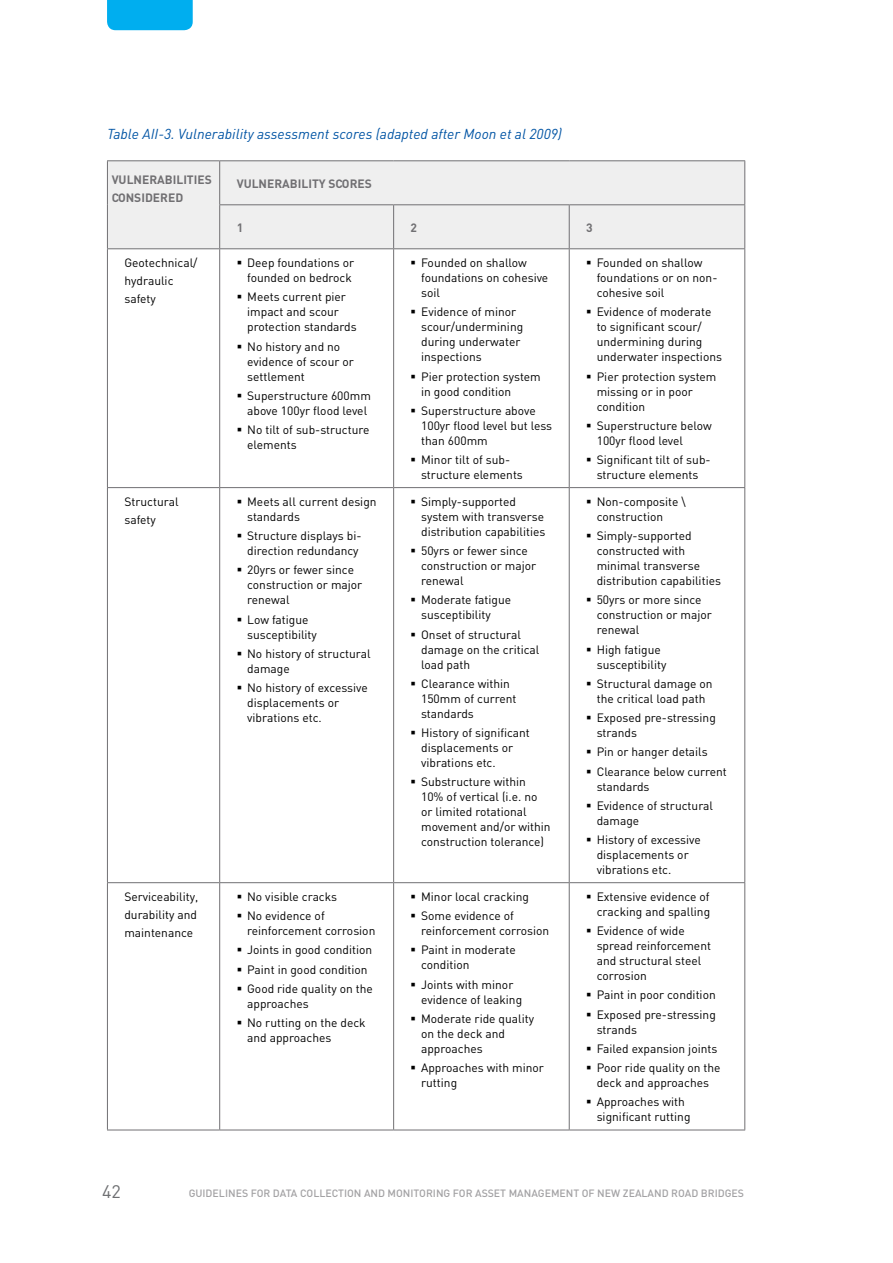
<style>
.page{position:relative;width:893px;height:1263px;background:#fff}
.page>*{position:absolute;margin:0;border:0;box-sizing:border-box;transform-origin:0 0}
.t1{font:18px "DIN";color:#6d6e71}
.t2{font:italic 14.25px "DIN";color:#0054a4}
.t3{font:12px/15px "DIN";color:#000}
.t4{font:700 12px/18px "DIN";color:#717073}
.t5{font:500 10.5px "DIN";color:#a3a2a4}
</style>
<div class="page">
<div style="left:107px;top:0;width:86px;height:30px;background:#00aeef"></div>
<div style="left:108px;top:161px;width:636px;height:87px;background:#efefef"></div>
<hr style="left:393px;top:205px;width:1px;height:43px;background:#717073">
<hr style="left:569px;top:205px;width:1px;height:43px;background:#717073">
<hr style="left:219px;top:249px;width:1px;height:238px;background:#717073">
<hr style="left:393px;top:249px;width:1px;height:238px;background:#717073">
<hr style="left:569px;top:249px;width:1px;height:238px;background:#717073">
<hr style="left:107px;top:487px;width:113px;height:1px;background:#717073">
<hr style="left:220px;top:487px;width:174px;height:1px;background:#717073">
<hr style="left:219px;top:488px;width:1px;height:394px;background:#717073">
<hr style="left:394px;top:487px;width:175px;height:1px;background:#717073">
<hr style="left:393px;top:488px;width:1px;height:394px;background:#717073">
<hr style="left:569px;top:487px;width:176px;height:1px;background:#717073">
<hr style="left:569px;top:488px;width:1px;height:394px;background:#717073">
<hr style="left:107px;top:882px;width:113px;height:1px;background:#717073">
<hr style="left:220px;top:882px;width:174px;height:1px;background:#717073">
<hr style="left:219px;top:883px;width:1px;height:246px;background:#717073">
<hr style="left:394px;top:882px;width:175px;height:1px;background:#717073">
<hr style="left:393px;top:883px;width:1px;height:246px;background:#717073">
<hr style="left:569px;top:882px;width:176px;height:1px;background:#717073">
<hr style="left:569px;top:883px;width:1px;height:246px;background:#717073">
<hr style="left:107px;top:1129px;width:113px;height:1px;background:#717073">
<hr style="left:220px;top:1129px;width:174px;height:1px;background:#717073">
<hr style="left:394px;top:1129px;width:175px;height:1px;background:#717073">
<hr style="left:569px;top:1129px;width:176px;height:1px;background:#717073">
<hr style="left:107px;top:249px;width:1px;height:238px;background:#717073">
<hr style="left:744px;top:249px;width:1px;height:238px;background:#717073">
<hr style="left:107px;top:488px;width:1px;height:394px;background:#717073">
<hr style="left:744px;top:488px;width:1px;height:394px;background:#717073">
<hr style="left:107px;top:883px;width:1px;height:246px;background:#717073">
<hr style="left:744px;top:883px;width:1px;height:246px;background:#717073">
<hr style="left:219px;top:204px;width:175px;height:1px;background:#717073">
<hr style="left:394px;top:204px;width:175px;height:1px;background:#717073">
<hr style="left:569px;top:204px;width:176px;height:1px;background:#717073">
<hr style="left:219px;top:161px;width:1px;height:43px;background:#717073">
<hr style="left:219px;top:205px;width:1px;height:43px;background:#717073">
<hr style="left:107px;top:160px;width:113px;height:1px;background:#717073">
<hr style="left:107px;top:161px;width:1px;height:44px;background:#717073">
<hr style="left:220px;top:160px;width:174px;height:1px;background:#717073">
<hr style="left:394px;top:160px;width:175px;height:1px;background:#717073">
<hr style="left:569px;top:160px;width:176px;height:1px;background:#717073">
<hr style="left:744px;top:161px;width:1px;height:43px;background:#717073">
<hr style="left:107px;top:205px;width:1px;height:43px;background:#717073">
<hr style="left:744px;top:205px;width:1px;height:43px;background:#717073">
<hr style="left:107px;top:248px;width:113px;height:1px;background:#717073">
<hr style="left:220px;top:248px;width:174px;height:1px;background:#717073">
<hr style="left:394px;top:248px;width:175px;height:1px;background:#717073">
<hr style="left:569px;top:248px;width:176px;height:1px;background:#717073">
<p class="t2" style="left:107px;top:125px;width:456px">Table AII-3. Vulnerability assessment scores (adapted after Moon et al 2009)</p>
<p class="t4" style="left:112px;top:170px;width:102px">VULNERABILITIES<br>CONSIDERED</p>
<p class="t4" style="left:237px;top:174px;width:137px">VULNERABILITY SCORES</p>
<p class="t4" style="left:237px;top:218px;width:8px">1</p>
<p class="t4" style="left:411px;top:218px;width:8px">2</p>
<p class="t4" style="left:586px;top:218px;width:8px">3</p>
<p class="t3" style="left:124px;top:253px;width:75px;line-height:18px">Geotechnical/ hydraulic safety</p>
<p class="t3" style="left:247px;top:255px;width:109px">Deep foundations or founded on bedrock</p>
<p class="t3" style="left:597px;top:255px;width:122px">Founded on shallow foundations or on non&shy;cohesive soil</p>
<p class="t3" style="left:597px;top:304px;width:127px">Evidence of moderate to significant scour/ undermining during underwater inspections</p>
<p class="t3" style="left:597px;top:368px;width:121px">Pier protection system missing or in poor condition</p>
<p class="t3" style="left:597px;top:418px;width:117px">Superstructure below<br>100yr flood level</p>
<p class="t3" style="left:597px;top:452px;width:115px">Significant tilt of sub&shy;structure elements</p>
<p class="t3" style="left:421px;top:255px;width:129px">Founded on shallow foundations on cohesive soil</p>
<p class="t3" style="left:421px;top:304px;width:104px">Evidence of minor scour/undermining during underwater inspections</p>
<p class="t3" style="left:421px;top:368px;width:121px">Pier protection system in good condition</p>
<p class="t3" style="left:421px;top:403px;width:132px">Superstructure above<br>100yr flood level but less than 600mm</p>
<p class="t3" style="left:421px;top:452px;width:103px">Minor tilt of sub&shy;structure elements</p>
<p class="t3" style="left:247px;top:289px;width:111px">Meets current pier impact and scour protection standards</p>
<p class="t3" style="left:247px;top:338px;width:108px">No history and no evidence of scour or settlement</p>
<p class="t3" style="left:247px;top:388px;width:125px">Superstructure 600mm above 100yr flood level</p>
<p class="t3" style="left:247px;top:422px;width:124px">No tilt of sub-structure elements</p>
<p class="t3" style="left:124px;top:492px;width:56px;line-height:18px">Structural safety</p>
<p class="t3" style="left:247px;top:494px;width:131px">Meets all current design standards</p>
<p class="t3" style="left:247px;top:528px;width:116px">Structure displays bi&shy;direction redundancy</p>
<p class="t3" style="left:247px;top:562px;width:117px">20yrs or fewer since construction or major renewal</p>
<p class="t3" style="left:247px;top:611px;width:71px">Low fatigue susceptibility</p>
<p class="t3" style="left:247px;top:646px;width:125px">No history of structural damage</p>
<p class="t3" style="left:247px;top:680px;width:122px">No history of excessive displacements or vibrations etc.</p>
<p class="t3" style="left:124px;top:887px;width:75px;line-height:18px;text-align:justify">Serviceability, durability and maintenance</p>
<p class="t3" style="left:247px;top:887px;width:92px;line-height:19.2px">No visible cracks<br>No evidence of</p>
<p class="t3" style="left:247px;top:921px;width:130px;line-height:19.2px">reinforcement corrosion<br>Joints in good condition<br>Paint in good condition<br>Good ride quality on the</p>
<p class="t3" style="left:247px;top:994px;width:120px;line-height:19.2px">approaches<br>No rutting on the deck</p>
<p class="t3" style="left:247px;top:1030px;width:86px">and approaches</p>
<p class="t3" style="left:421px;top:494px;width:126px">Simply-supported system with transverse distribution capabilities</p>
<p class="t3" style="left:421px;top:543px;width:117px">50yrs or fewer since construction or major renewal</p>
<p class="t3" style="left:421px;top:592px;width:92px">Moderate fatigue susceptibility</p>
<p class="t3" style="left:421px;top:626px;width:120px">Onset of structural damage on the critical load path</p>
<p class="t3" style="left:421px;top:676px;width:97px">Clearance within<br>150mm of current standards</p>
<p class="t3" style="left:421px;top:725px;width:110px">History of significant displacements or vibrations etc.</p>
<p class="t3" style="left:421px;top:774px;width:131px">Substructure within<br>10% of vertical (i.e. no or limited rotational movement and/or within construction tolerance)</p>
<p class="t3" style="left:421px;top:887px;width:109px;line-height:19.2px">Minor local cracking<br>Some evidence of</p>
<p class="t3" style="left:421px;top:921px;width:130px;line-height:19.2px">reinforcement corrosion<br>Paint in moderate</p>
<p class="t3" style="left:421px;top:955px;width:94px;line-height:19.2px">condition<br>Joints with minor</p>
<p class="t3" style="left:421px;top:989px;width:115px;line-height:19.2px">evidence of leaking<br>Moderate ride quality</p>
<p class="t3" style="left:421px;top:1026px;width:85px">on the deck and approaches</p>
<p class="t3" style="left:421px;top:1060px;width:124px">Approaches with minor rutting</p>
<p class="t3" style="left:597px;top:494px;width:90px">Non-composite \ construction</p>
<p class="t3" style="left:597px;top:528px;width:126px">Simply-supported constructed with minimal transverse distribution capabilities</p>
<p class="t3" style="left:597px;top:592px;width:117px">50yrs or more since construction or major renewal</p>
<p class="t3" style="left:597px;top:641px;width:71px">High fatigue susceptibility</p>
<p class="t3" style="left:597px;top:676px;width:117px">Structural damage on the critical load path</p>
<p class="t3" style="left:597px;top:710px;width:121px">Exposed pre-stressing strands</p>
<p class="t3" style="left:597px;top:742px;width:132px;line-height:19.2px">Pin or hanger details<br>Clearance below current</p>
<p class="t3" style="left:597px;top:776px;width:118px;line-height:19.2px">standards<br>Evidence of structural</p>
<p class="t3" style="left:597px;top:811px;width:106px;line-height:19.2px">damage<br>History of excessive</p>
<p class="t3" style="left:597px;top:847px;width:93px">displacements or vibrations etc.</p>
<p class="t3" style="left:597px;top:889px;width:115px">Extensive evidence of cracking and spalling</p>
<p class="t3" style="left:597px;top:923px;width:116px">Evidence of wide spread reinforcement and structural steel corrosion</p>
<p class="t3" style="left:597px;top:985px;width:121px;line-height:19.2px">Paint in poor condition<br>Exposed pre-stressing</p>
<p class="t3" style="left:597px;top:1019px;width:125px;line-height:19.2px">strands<br>Failed expansion joints<br>Poor ride quality on the</p>
<p class="t3" style="left:597px;top:1073px;width:114px;line-height:19.2px">deck and approaches<br>Approaches with</p>
<p class="t3" style="left:597px;top:1109px;width:95px">significant rutting</p>
<h1 class="t1" style="left:102px;top:1180px;width:20px">42</h1>
<p class="t5" style="left:189px;top:1187px;width:233px">GUIDELINES FOR DATA COLLECTION AND MONITOR</p>
<p class="t5" style="left:433px;top:1187px;width:28px">ING FOR</p>
<p class="t5" style="left:475px;top:1187px;width:204px">ASSET MANAGEM ENT OF NEW ZEALAND ROA</p>
<p class="t5" style="left:691px;top:1187px;width:53px">D BRIDGES</p>
</div>
